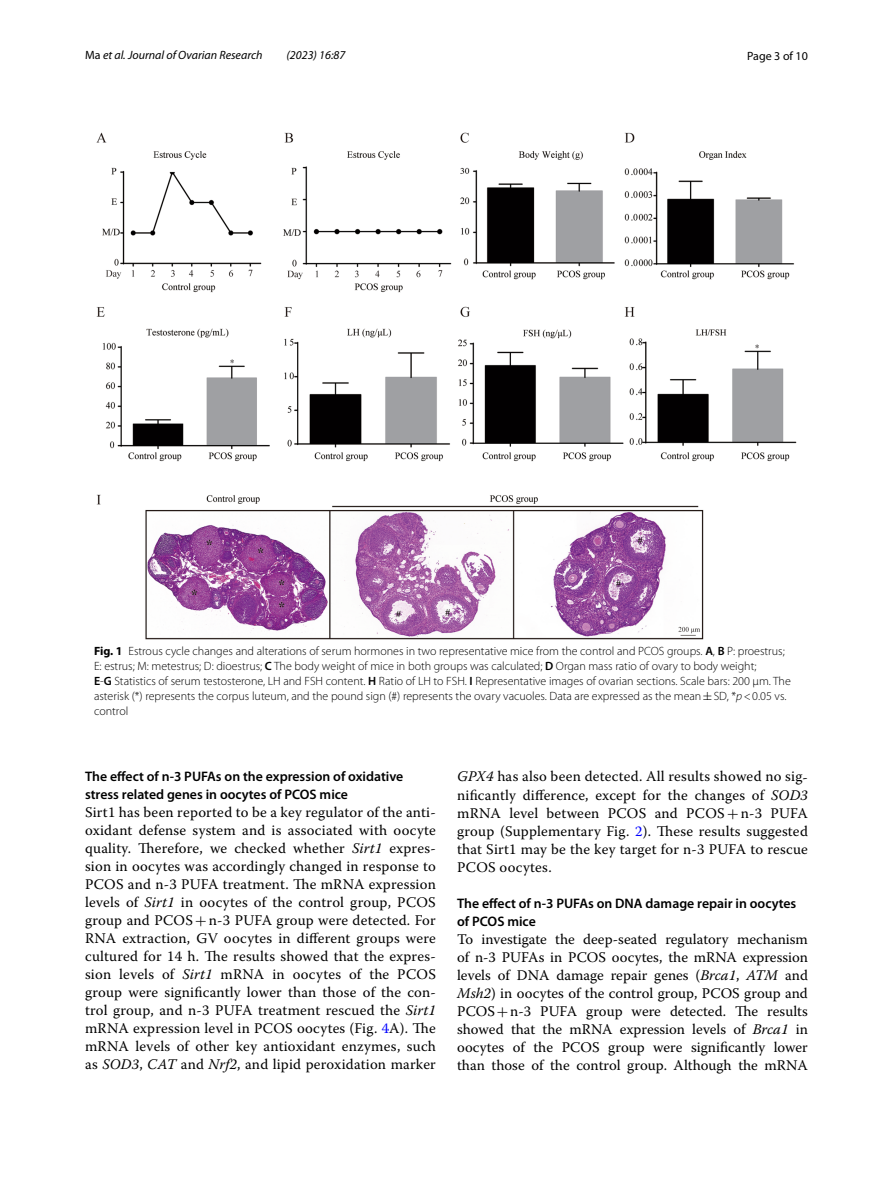
<style>
.page{position:relative;width:893px;height:1187px;background:#fff}
.page>*{position:absolute;margin:0;border:0;box-sizing:border-box;transform-origin:0 0}
.t1{font:14.7px/18px "Warnock Pro";letter-spacing:.015em;color:#000;text-align:justify}
.t2{font:600 13.8px/18px "Myriad Pro";color:#000}
.t3{font:300 12px/15px "Myriad Pro";color:#000}
.t4{font:italic 12px "Myriad Pro";color:#000}
.t5{font:12px "Myriad Pro";color:#000}
.s1{font-style:normal}
.s2{font-weight:700}
.s3{font-weight:600}
.s4{font-family:"MTSY";font-weight:400}
.s5{font-style:italic}
.s6{font-family:"MTSY"}
.s7{color:#00f}
</style>
<div class="page">
<img style="left:96px;top:133px;width:701px;height:506px">
<p class="t4" style="left:85px;top:48px;width:179px"><span class="s1">Ma</span> et al. Journal of Ovarian Research</p>
<p class="t4" style="left:287px;top:48px;width:60px">(2023) 16:87</p>
<p class="t5" style="left:747px;top:48px;width:62px">Page 3 of 10</p>
<p class="t3" style="left:94px;top:643px;width:698px"><span class="s2">Fig. 1</span> Estrous cycle changes and alterations of serum hormones in two representative mice from the control and PCOS groups. <span class="s3">A</span>, <span class="s3">B</span> P: proestrus; E: estrus; M: metestrus; D: dioestrus; <span class="s3">C</span> The body weight of mice in both groups was calculated; <span class="s3">D</span> Organ mass ratio of ovary to body weight;<br><span class="s3">E</span>-<span class="s3">G</span> Statistics of serum testosterone, LH and FSH content. <span class="s3">H</span> Ratio of LH to FSH. <span class="s3">I</span> Representative images of ovarian sections. Scale bars: 200 μm. The asterisk (*) represents the corpus luteum, and the pound sign (#) represents the ovary vacuoles. Data are expressed as the mean<span class="s4">±</span>SD, *<span class="s5">p</span>&lt;0.05 vs. control</p>
<p class="t2" style="left:85px;top:767px;width:320px">The effect of n‑3 PUFAs on the expression of oxidative stress related genes in oocytes of PCOS mice</p>
<p class="t1" style="left:85px;top:803px;width:352px">Sirt1 has been reported to be a key regulator of the anti&shy;oxidant defense system and is associated with oocyte quality. Therefore, we checked whether <span class="s5">Sirt1</span> expres&shy;sion in oocytes was accordingly changed in response to PCOS and n-3 PUFA treatment. The mRNA expression levels of <span class="s5">Sirt1</span> in oocytes of the control group, PCOS group and PCOS<span class="s6">+</span>n-3 PUFA group were detected. For RNA extraction, GV oocytes in different groups were cultured for 14 h. The results showed that the expres&shy;sion levels of <span class="s5">Sirt1</span> mRNA in oocytes of the PCOS group were significantly lower than those of the con&shy;trol group, and n-3 PUFA treatment rescued the <span class="s5">Sirt1 </span>mRNA expression level in PCOS oocytes (Fig. <span class="s7">4</span>A). The mRNA levels of other key antioxidant enzymes, such as <span class="s5">SOD3</span>, <span class="s5">CAT</span> and <span class="s5">Nrf2</span>, and lipid peroxidation marker</p>
<p class="t1" style="left:457px;top:767px;width:352px"><span class="s5">GPX4</span> has also been detected. All results showed no sig&shy;nificantly difference, except for the changes of <span class="s5">SOD3 </span>mRNA level between PCOS and PCOS<span class="s6">+</span>n-3 PUFA group (Supplementary Fig. <span class="s7">2</span>). These results suggested that Sirt1 may be the key target for n-3 PUFA to rescue PCOS oocytes.</p>
<p class="t2" style="left:457px;top:893px;width:341px">The effect of n‑3 PUFAs on DNA damage repair in oocytes of PCOS mice</p>
<p class="t1" style="left:457px;top:929px;width:352px">To investigate the deep-seated regulatory mechanism of n-3 PUFAs in PCOS oocytes, the mRNA expression levels of DNA damage repair genes (<span class="s5">Brca1</span>, <span class="s5">ATM</span> and <span class="s5">Msh2</span>) in oocytes of the control group, PCOS group and PCOS<span class="s6">+</span>n-3 PUFA group were detected. The results showed that the mRNA expression levels of <span class="s5">Brca1</span> in oocytes of the PCOS group were significantly lower than those of the control group. Although the mRNA</p>
</div>
